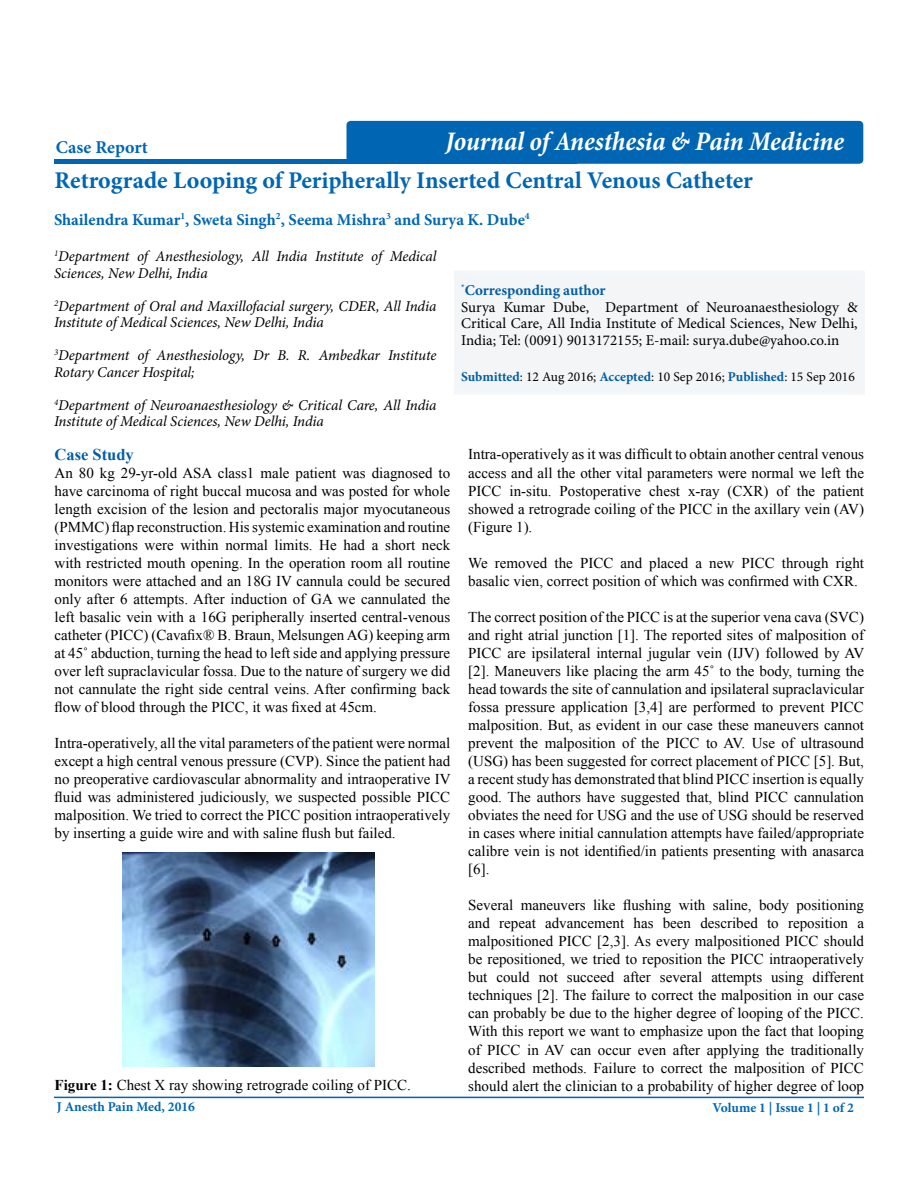
<style>
.page{position:relative;width:918px;height:1188px;background:#fff}
.page>*{position:absolute;margin:0;border:0;box-sizing:border-box;transform-origin:0 0}
.t1{font:italic 700 condensed 27px "Minion Pro";letter-spacing:-.005em;color:#fff}
.t2{font:700 24px "Minion Pro";color:#0066b3}
.t3{font:700 18px "Minion Pro";letter-spacing:.005em;color:#0066b3}
.t4{font:700 16.5px "Minion Pro";color:#0066b3}
.t5{font:700 16.5px "Times New Roman";color:#025da4}
.t6{font:15px/18px "Times New Roman";color:#000;text-align:justify}
.t7{font:italic 15px/16.5px "Minion Pro";letter-spacing:-.01em;color:#000}
.t8{font:15px/16.5px "Minion Pro";color:#000}
.t9{font:13.5px "Minion Pro";color:#000}
.t10{font:700 13.5px "Minion Pro";color:#0066b3}
.s1{font-weight:700;color:#025da4}
.s2{font-weight:700}
</style>
<div class="page">
<div style="left:347px;top:121px;width:516px;height:43px;background:#0066b3;border-radius:4px"></div>
<div style="left:441px;top:259px;width:437px;height:137px;background:#f3f5f6"></div>
<svg style="left:54px;top:159px;width:295px;height:5px"></svg>
<hr style="left:54px;top:1097px;width:810px;height:1px;background:#0066b3">
<img style="left:122px;top:852px;width:252px;height:214px">
<p class="t3" style="left:56px;top:135px;width:94px">Case Report</p>
<h1 class="t1" style="left:446px;top:122px;width:400px">Journal of Anesthesia &amp; Pain Medicine</h1>
<h2 class="t2" style="left:55px;top:164px;width:700px">Retrograde Looping of Peripherally Inserted Central Venous Catheter</h2>
<p class="t4" style="left:54px;top:208px;width:477px">Shailendra Kumar<sup>1</sup>, Sweta Singh<sup>2</sup>, Seema Mishra<sup>3</sup> and Surya K. Dube<sup>4</sup></p>
<p class="t7" style="left:54px;top:248px;width:384px"><sup>1</sup>Department of Anesthesiology, All India Institute of Medical<br>Sciences, New Delhi, India</p>
<p class="t7" style="left:54px;top:298px;width:384px"><sup>2</sup>Department of Oral and Maxillofacial surgery, CDER, All India<br>Institute of Medical Sciences, New Delhi, India</p>
<p class="t7" style="left:54px;top:347px;width:384px"><sup>3</sup>Department of Anesthesiology, Dr B. R. Ambedkar Institute<br>Rotary Cancer Hospital;</p>
<p class="t7" style="left:54px;top:397px;width:384px"><sup>4</sup>Department of Neuroanaesthesiology &amp; Critical Care, All India<br>Institute of Medical Sciences, New Delhi, India</p>
<p class="t8" style="left:461px;top:282px;width:398px"><sup>*</sup><span class="s1">Corresponding author<br></span>Surya Kumar Dube, Department of Neuroanaesthesiology &amp; Critical Care, All India Institute of Medical Sciences, New Delhi, India; Tel: (0091) 9013172155; E-mail: surya.dube@yahoo.co.in</p>
<p class="t9" style="left:461px;top:367px;width:395px"><span class="s1">Submitted</span>: 12 Aug 2016; <span class="s1">Accepted</span>: 10 Sep 2016; <span class="s1">Published</span>: 15 Sep 2016</p>
<p class="t5" style="left:55px;top:443px;width:81px">Case Study</p>
<p class="t6" style="left:55px;top:464px;width:397px">An 80 kg 29-yr-old ASA class1 male patient was diagnosed to have carcinoma of right buccal mucosa and was posted for whole length excision of the lesion and pectoralis major myocutaneous (PMMC) flap reconstruction. His systemic examination and routine investigations were within normal limits. He had a short neck with restricted mouth opening. In the operation room all routine monitors were attached and an 18G IV cannula could be secured only after 6 attempts. After induction of GA we cannulated the left basalic vein with a 16G peripherally inserted central-venous catheter (PICC) (Cavafix® B. Braun, Melsungen AG) keeping arm at 45˚ abduction, turning the head to left side and applying pressure over left supraclavicular fossa. Due to the nature of surgery we did not cannulate the right side central veins. After confirming back flow of blood through the PICC, it was fixed at 45cm.</p>
<p class="t6" style="left:55px;top:734px;width:398px">Intra-operatively, all the vital parameters of the patient were normal except a high central venous pressure (CVP). Since the patient had no preoperative cardiovascular abnormality and intraoperative IV fluid was administered judiciously, we suspected possible PICC malposition. We tried to correct the PICC position intraoperatively by inserting a guide wire and with saline flush but failed.</p>
<p class="t6" style="left:55px;top:1076px;width:358px"><span class="s2">Figure 1:</span> Chest X ray showing retrograde coiling of PICC.</p>
<p class="t6" style="left:468px;top:445px;width:397px">Intra-operatively as it was difficult to obtain another central venous access and all the other vital parameters were normal we left the PICC in-situ. Postoperative chest x-ray (CXR) of the patient showed a retrograde coiling of the PICC in the axillary vein (AV) (Figure 1).</p>
<p class="t6" style="left:468px;top:553px;width:397px">We removed the PICC and placed a new PICC through right basalic vien, correct position of which was confirmed with CXR.</p>
<p class="t6" style="left:468px;top:608px;width:398px">The correct position of the PICC is at the superior vena cava (SVC) and right atrial junction [1]. The reported sites of malposition of PICC are ipsilateral internal jugular vein (IJV) followed by AV [2]. Maneuvers like placing the arm 45˚ to the body, turning the head towards the site of cannulation and ipsilateral supraclavicular fossa pressure application [3,4] are performed to prevent PICC malposition. But, as evident in our case these maneuvers cannot prevent the malposition of the PICC to AV. Use of ultrasound (USG) has been suggested for correct placement of PICC [5]. But, a recent study has demonstrated that blind PICC insertion is equally good. The authors have suggested that, blind PICC cannulation obviates the need for USG and the use of USG should be reserved in cases where initial cannulation attempts have failed/appropriate calibre vein is not identified/in patients presenting with anasarca [6].</p>
<p class="t6" style="left:468px;top:896px;width:397px">Several maneuvers like flushing with saline, body positioning and repeat advancement has been described to reposition a malpositioned PICC [2,3]. As every malpositioned PICC should be repositioned, we tried to reposition the PICC intraoperatively but could not succeed after several attempts using different techniques [2]. The failure to correct the malposition in our case can probably be due to the higher degree of looping of the PICC.<br>With this report we want to emphasize upon the fact that looping of PICC in AV can occur even after applying the traditionally described methods. Failure to correct the malposition of PICC should alert the clinician to a probability of higher degree of loop</p>
<p class="t10" style="left:57px;top:1098px;width:139px">J Anesth Pain Med, 2016</p>
<p class="t10" style="left:712px;top:1098px;width:143px">Volume 1 | Issue 1 | 1 of 2</p>
</div>
